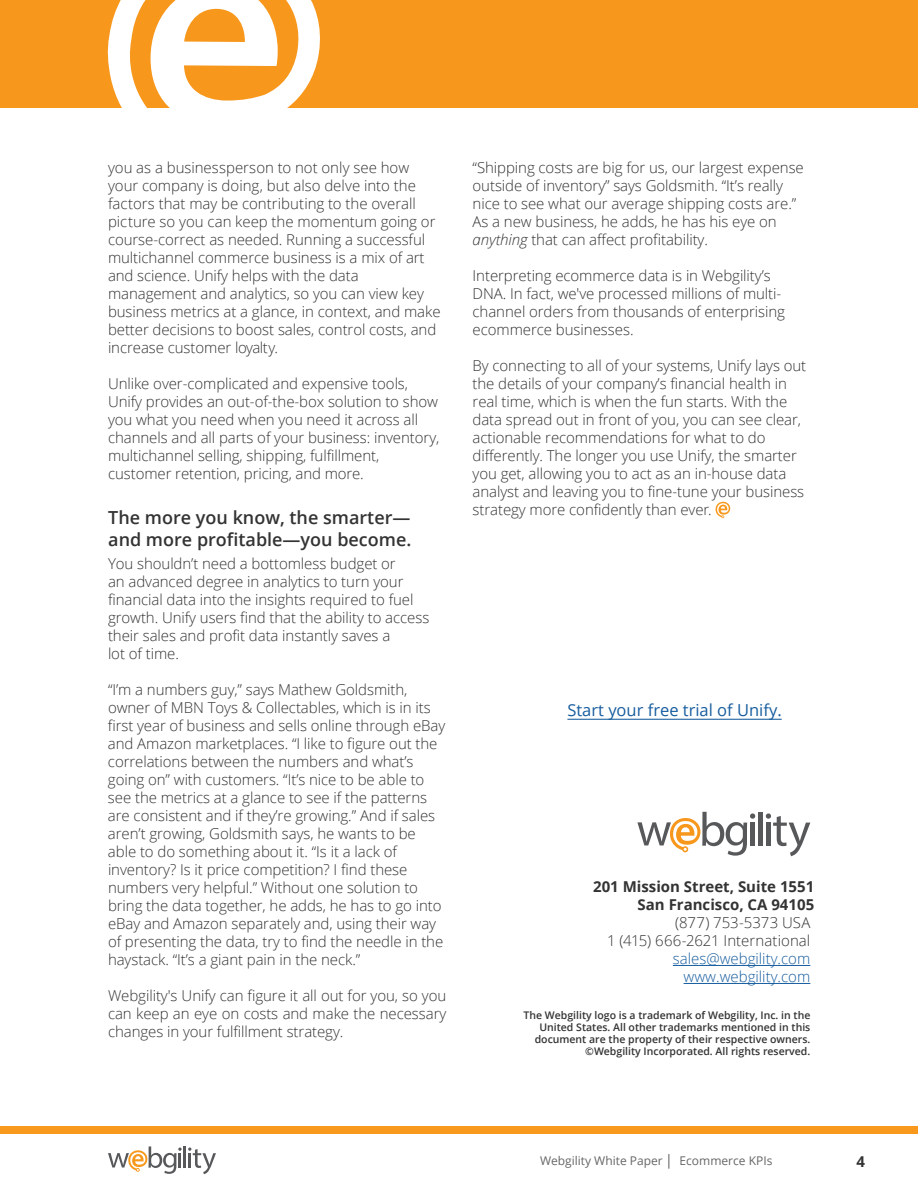
<style>
.page{position:relative;width:918px;height:1188px;background:#fff}
.page>*{position:absolute;margin:0;border:0;box-sizing:border-box;transform-origin:0 0}
.t1{font:600 18px/21.6px "Open Sans";color:#333}
.t2{font:16.5px "Open Sans";color:#175d9e}
.Section_Text_PS{font:300 15px/18px "Open Sans";letter-spacing:-.005em;color:#333}
.t3{font:700 15px/18px "Open Sans";color:#333;text-align:right}
.t4{font:300 15px "Open Sans";color:#175d9e}
.t5{font:12px "Open Sans";color:#666}
.t6{font:600 10.5px/12px "Open Sans";color:#333;text-align:right}
.s1{font-style:italic}
.s2{font-family:"Arial";font-weight:700}
</style>
<div class="page">
<hr style="left:673px;top:965px;width:137px;height:1px;background:#175d9e">
<hr style="left:684px;top:983px;width:126px;height:1px;background:#175d9e">
<hr style="left:759px;top:812px;width:4px;height:34px;background:#57585a">
<svg style="left:766px;top:813px;width:44px;height:43px"></svg>
<svg style="left:637px;top:812px;width:118px;height:44px"></svg>
<svg style="left:715px;top:501px;width:15px;height:17px"></svg>
<div style="left:0;top:0;width:918px;height:108px;background:#f7981d"></div>
<svg style="left:107px;top:0;width:215px;height:108px"></svg>
<div style="left:0;top:1127px;width:918px;height:7px;background:#f8991d"></div>
<hr style="left:184px;top:1146px;width:2px;height:22px;background:#57585a">
<svg style="left:188px;top:1148px;width:28px;height:26px"></svg>
<svg style="left:108px;top:1146px;width:74px;height:28px"></svg>
<hr style="left:567px;top:719px;width:215px;height:1px;background:#175d9e">
<p class="Section_Text_PS" style="left:108px;top:159px;width:334px">you as a businessperson to not only see how your company is doing, but also delve into the factors that may be contributing to the overall picture so you can keep the momentum going or course-correct as needed. Running a successful multichannel commerce business is a mix of art and science. Unify helps with the data management and analytics, so you can view key business metrics at a glance, in context, and make better decisions to boost sales, control costs, and increase customer loyalty.</p>
<p class="Section_Text_PS" style="left:108px;top:375px;width:333px">Unlike over-complicated and expensive tools, Unify provides an out-of-the-box solution to show you what you need when you need it across all channels and all parts of your business: inventory, multichannel selling, shipping, fulfillment, customer retention, pricing, and more.</p>
<p class="t1" style="left:108px;top:507px;width:305px">The more you know, the smarter— and more profitable—you become.</p>
<p class="Section_Text_PS" style="left:108px;top:555px;width:323px">You shouldn’t need a bottomless budget or<br>an advanced degree in analytics to turn your financial data into the insights required to fuel growth. Unify users find that the ability to access their sales and profit data instantly saves a<br>lot of time.</p>
<p class="Section_Text_PS" style="left:108px;top:681px;width:339px">“I’m a numbers guy,” says Mathew Goldsmith, owner of MBN Toys &amp; Collectables, which is in its first year of business and sells online through eBay and Amazon marketplaces. “I like to figure out the correlations between the numbers and what’s going on” with customers. “It’s nice to be able to see the metrics at a glance to see if the patterns are consistent and if they’re growing.” And if sales aren’t growing, Goldsmith says, he wants to be able to do something about it. “Is it a lack of inventory? Is it price competition? I find these numbers very helpful.” Without one solution to bring the data together, he adds, he has to go into eBay and Amazon separately and, using their way of presenting the data, try to find the needle in the haystack. “It’s a giant pain in the neck.”</p>
<p class="Section_Text_PS" style="left:108px;top:987px;width:340px;text-align:justify">Webgility's Unify can figure it all out for you, so you can keep an eye on costs and make the necessary changes in your fulfillment strategy.</p>
<p class="Section_Text_PS" style="left:473px;top:158px;width:333px">“Shipping costs are big for us, our largest expense outside of inventory” says Goldsmith. “It’s really nice to see what our average shipping costs are.” As a new business, he adds, he has his eye on <span class="s1">anything</span> that can affect profitability.</p>
<p class="Section_Text_PS" style="left:473px;top:266px;width:314px">Interpreting ecommerce data is in Webgility’s DNA. In fact, we've processed millions of multi&shy;channel orders from thousands of enterprising ecommerce businesses.</p>
<p class="Section_Text_PS" style="left:473px;top:356px;width:335px">By connecting to all of your systems, Unify lays out the details of your company’s financial health in real time, which is when the fun starts. With the data spread out in front of you, you can see clear, actionable recommendations for what to do differently. The longer you use Unify, the smarter you get, allowing you to act as an in-house data analyst and leaving you to fine-tune your business strategy more confidently than ever.</p>
<p class="t2" style="left:567px;top:699px;width:216px">Start your free trial of Unify.</p>
<p class="t3" style="left:593px;top:877px;width:223px">201 Mission Street, Suite 1551<br>San Francisco, CA 94105</p>
<p class="Section_Text_PS" style="left:675px;top:913px;width:137px">(877) 753-5373 USA</p>
<p class="Section_Text_PS" style="left:607px;top:931px;width:205px">1 (415) 666-2621 International</p>
<p class="t4" style="left:673px;top:949px;width:139px">sales@webgility.com</p>
<p class="t4" style="left:684px;top:967px;width:128px">www.webgility.com</p>
<p class="t6" style="left:523px;top:1009px;width:288px">The Webgility logo is a trademark of Webgility, Inc. in the United States. All other trademarks mentioned in this document are the property of their respective owners. ©Webgility Incorporated. All rights reserved.</p>
<p class="t5" style="left:540px;top:1152px;width:234px">Webgility White Paper <span class="s2">│</span> Ecommerce KPIs</p>
<p class="t3" style="left:857px;top:1152px;width:10px">4</p>
</div>
